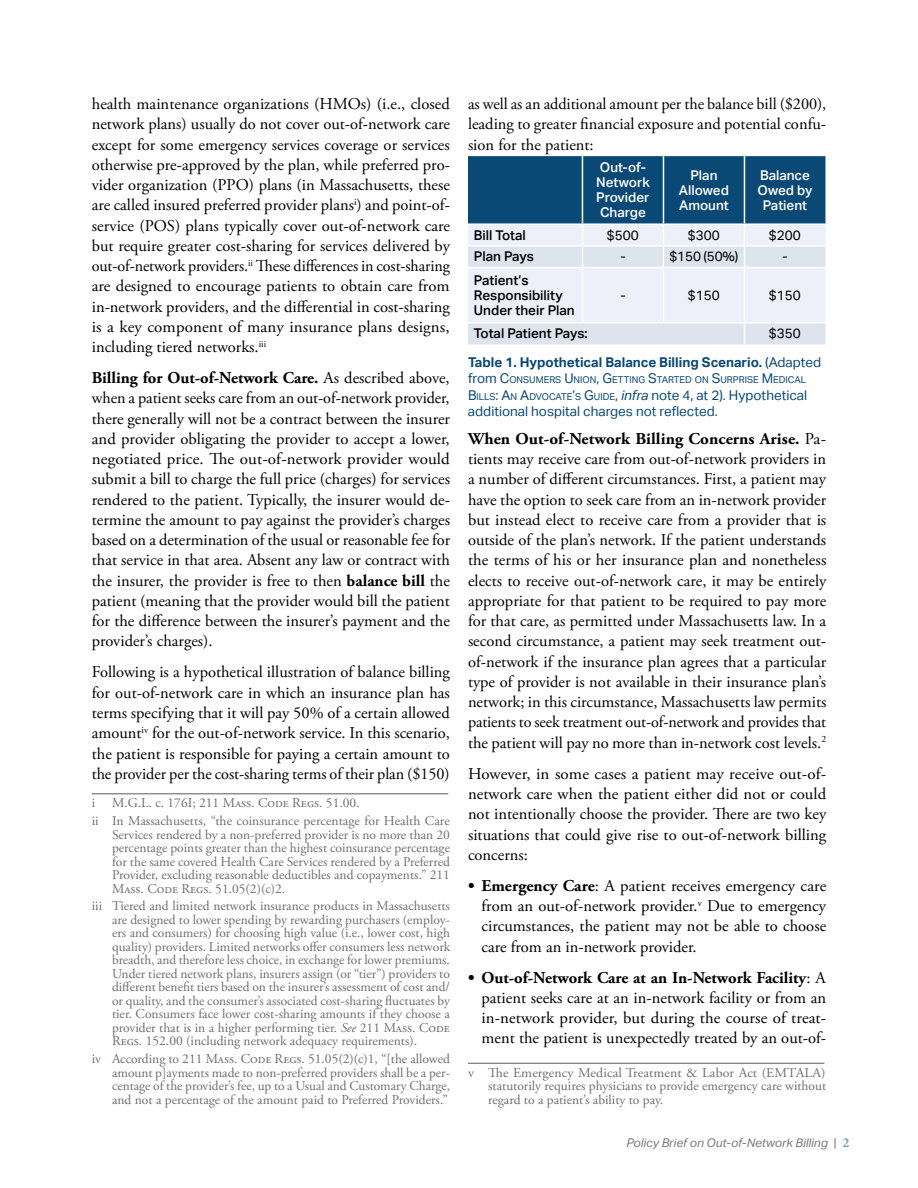
<style>
.page{position:relative;width:918px;height:1188px;background:#fff}
.page>*{position:absolute;margin:0;border:0;box-sizing:border-box;transform-origin:0 0}
.t1{font:16.5px/20.2px "Adobe Garamond Pro";color:#000;text-align:justify}
.t2{font:13.5px/13.5px "Adobe Garamond Pro";color:#6d6e71;text-align:justify}
.t3{font:13.5px/16.2px "Aktiv Grotesk";color:#0a4875}
.t4{font:500 13.5px/15px "Aktiv Grotesk";color:#000}
.t5{font:500 13.5px/15px "Aktiv Grotesk";color:#fff;text-align:center}
.t6{font:700 13.5px/29px "Aktiv Grotesk";color:#0a4875}
.t7{font:13.5px "Aktiv Grotesk";color:#000}
.t8{font:italic 12px "Aktiv Grotesk";color:#77787b}
.t9{font:9.45px "Aktiv Grotesk";color:#0a4875}
.s1{font-weight:700}
.s2{font-style:italic}
.s3{font-weight:400;color:#000}
.s4{font-weight:400}
.s5{font-size:13.5px}
.s6{font-style:inherit}
.s7{font-size:9.45px}
.s8{font-style:normal}
.s9{font-family:"Adobe Garamond Pro";font-weight:700;font-style:normal;font-size:13.5px;color:#829cc1}
</style>
<div class="page">
<hr style="left:92px;top:793px;width:356px;height:1px;background:#6d6e71">
<hr style="left:468px;top:1063px;width:356px;height:1px;background:#6d6e71">
<svg style="left:468px;top:156px;width:357px;height:188px;background:#9ab2c7"></svg>
<p class="t1" style="left:92px;top:94px;width:360px">health maintenance organizations (HMOs) (i.e., closed network plans) usually do not cover out-of-network care except for some emergency services coverage or services otherwise pre-approved by the plan, while preferred pro&shy;vider organization (PPO) plans (in Massachusetts, these are called insured preferred provider plans<sup>i</sup>) and point-of&shy;service (POS) plans typically cover out-of-network care but require greater cost-sharing for services delivered by out-of-network providers.<sup>ii</sup> These differences in cost-sharing are designed to encourage patients to obtain care from in-network providers, and the differential in cost-sharing is a key component of many insurance plans designs, including tiered networks.<sup>iii</sup></p>
<p class="t1" style="left:92px;top:368px;width:360px"><span class="s1">Billing for Out-of-Network Care.</span> As described above, when a patient seeks care from an out-of-network provider, there generally will not be a contract between the insurer and provider obligating the provider to accept a lower, negotiated price. The out-of-network provider would submit a bill to charge the full price (charges) for services rendered to the patient. Typically, the insurer would de&shy;termine the amount to pay against the provider’s charges based on a determination of the usual or reasonable fee for that service in that area. Absent any law or contract with the insurer, the provider is free to then <span class="s1">balance bill</span> the patient (meaning that the provider would bill the patient for the difference between the insurer’s payment and the provider’s charges).</p>
<p class="t1" style="left:92px;top:663px;width:360px">Following is a hypothetical illustration of balance billing for out-of-network care in which an insurance plan has terms specifying that it will pay 50% of a certain allowed amount<sup>iv</sup> for the out-of-network service. In this scenario, the patient is responsible for paying a certain amount to the provider per the cost-sharing terms of their plan ($150)</p>
<p class="t2" style="left:92px;top:795px;width:359px;line-height:17.9px">i M.G.L. c. 176I; 211 Mass. Code Regs. 51.00.<br>ii In Massachusetts, “the coinsurance percentage for Health Care</p>
<p class="t2" style="left:112px;top:828px;width:339px">Services rendered by a non-preferred provider is no more than 20 percentage points greater than the highest coinsurance percentage for the same covered Health Care Services rendered by a Preferred Provider, excluding reasonable deductibles and copayments.” 211<br>Mass. Code Regs. 51.05(2)(c)2.</p>
<p class="t2" style="left:112px;top:900px;width:340px;text-indent:-20px">iii Tiered and limited network insurance products in Massachusetts are designed to lower spending by rewarding purchasers (employ&shy;ers and consumers) for choosing high value (i.e., lower cost, high quality) providers. Limited networks offer consumers less network breadth, and therefore less choice, in exchange for lower premiums.<br>Under tiered network plans, insurers assign (or “tier”) providers to different benefit tiers based on the insurer’s assessment of cost and/ or quality, and the consumer’s associated cost-sharing fluctuates by tier. Consumers face lower cost-sharing amounts if they choose a provider that is in a higher performing tier. <span class="s2">See</span> 211 Mass. Code Regs. 152.00 (including network adequacy requirements).</p>
<p class="t2" style="left:112px;top:1053px;width:340px;text-indent:-20px">iv According to 211 Mass. Code Regs. 51.05(2)(c)1, “[the allowed amount p]ayments made to non-preferred providers shall be a per&shy;centage of the provider’s fee, up to a Usual and Customary Charge, and not a percentage of the amount paid to Preferred Providers.”</p>
<p class="t1" style="left:468px;top:94px;width:360px">as well as an additional amount per the balance bill ($200), leading to greater financial exposure and potential confu&shy;sion for the patient:</p>
<p class="t5" style="left:596px;top:160px;width:55px;text-align:left">Out-of-<br>Network<br>Provider<br>Charge</p>
<p class="t5" style="left:679px;top:168px;width:52px">Plan<br>Allowed<br>Amount</p>
<p class="t5" style="left:758px;top:168px;width:56px">Balance<br>Owed by<br>Patient</p>
<p class="t4" style="left:474px;top:228px;width:53px">Bill Total</p>
<p class="t7" style="left:607px;top:227px;width:33px">$500</p>
<p class="t7" style="left:688px;top:227px;width:33px">$300</p>
<p class="t7" style="left:769px;top:227px;width:33px">$200</p>
<p class="t4" style="left:474px;top:249px;width:62px">Plan Pays</p>
<p class="t7" style="left:620px;top:249px;width:7px">-</p>
<p class="t7" style="left:669px;top:249px;width:70px">$150 (50%)</p>
<p class="t7" style="left:782px;top:249px;width:7px">-</p>
<p class="t4" style="left:474px;top:273px;width:102px">Patient’s<br>Responsibility<br>Under their Plan</p>
<p class="t7" style="left:620px;top:287px;width:7px">-</p>
<p class="t7" style="left:688px;top:287px;width:33px">$150</p>
<p class="t7" style="left:769px;top:287px;width:33px">$150</p>
<p class="t6" style="left:468px;top:319px;width:355px;text-indent:301px"><span class="s3">$350<br></span>Table 1. Hypothetical Balance Billing Scenario. <span class="s4">(Adapted</span></p>
<p class="t9" style="left:468px;top:375px;width:340px"><span class="s5">from</span> <span class="s5">C</span>ONSUMERS <span class="s5">U</span> NION<span class="s5">, G</span>ETTING <span class="s5">S</span>TARTED ON <span class="s5">S</span>URPRISE <span class="s5">M</span> EDICAL</p>
<p class="t3" style="left:468px;top:387px;width:341px"><span class="s6">B</span><span class="s7">ILLS</span><span class="s6">: A</span><span class="s7">N</span> <span class="s6">A</span><span class="s7">DVOCATE</span><span class="s6">’</span><span class="s7">S</span> <span class="s6">G</span><span class="s7">UIDE</span><span class="s6">,</span> <span class="s2">infra</span> note 4, at 2). Hypothetical additional hospital charges not reflected.</p>
<p class="t4" style="left:474px;top:326px;width:115px">Total Patient Pays:</p>
<p class="t1" style="left:468px;top:429px;width:360px"><span class="s1">When Out-of-Network Billing Concerns Arise.</span> Pa&shy;tients may receive care from out-of-network providers in a number of different circumstances. First, a patient may have the option to seek care from an in-network provider but instead elect to receive care from a provider that is outside of the plan’s network. If the patient understands the terms of his or her insurance plan and nonetheless elects to receive out-of-network care, it may be entirely appropriate for that patient to be required to pay more for that care, as permitted under Massachusetts law. In a second circumstance, a patient may seek treatment out&shy;of-network if the insurance plan agrees that a particular type of provider is not available in their insurance plan’s network; in this circumstance, Massachusetts law permits patients to seek treatment out-of-network and provides that the patient will pay no more than in-network cost levels.<sup>2</sup></p>
<p class="t1" style="left:468px;top:764px;width:360px">However, in some cases a patient may receive out-of&shy;network care when the patient either did not or could not intentionally choose the provider. There are two key situations that could give rise to out-of-network billing concerns:</p>
<p class="t1" style="left:482px;top:876px;width:346px;text-indent:-14px"><span class="s1">• Emergency Care</span>: A patient receives emergency care from an out-of-network provider.<sup>v</sup> Due to emergency circumstances, the patient may not be able to choose care from an in-network provider.</p>
<p class="t1" style="left:482px;top:968px;width:346px;text-indent:-13px"><span class="s1">• Out-of-Network Care at an In-Network Facility</span>: A patient seeks care at an in-network facility or from an in-network provider, but during the course of treat&shy;ment the patient is unexpectedly treated by an out-of-</p>
<p class="t2" style="left:488px;top:1066px;width:339px;text-indent:-20px">v The Emergency Medical Treatment &amp; Labor Act (EMTALA) statutorily requires physicians to provide emergency care without regard to a patient’s ability to pay.</p>
<p class="t8" style="left:626px;top:1136px;width:225px">Policy Brief on Out-of-Network Billing <span class="s8">|</span> <span class="s9">2</span></p>
</div>
